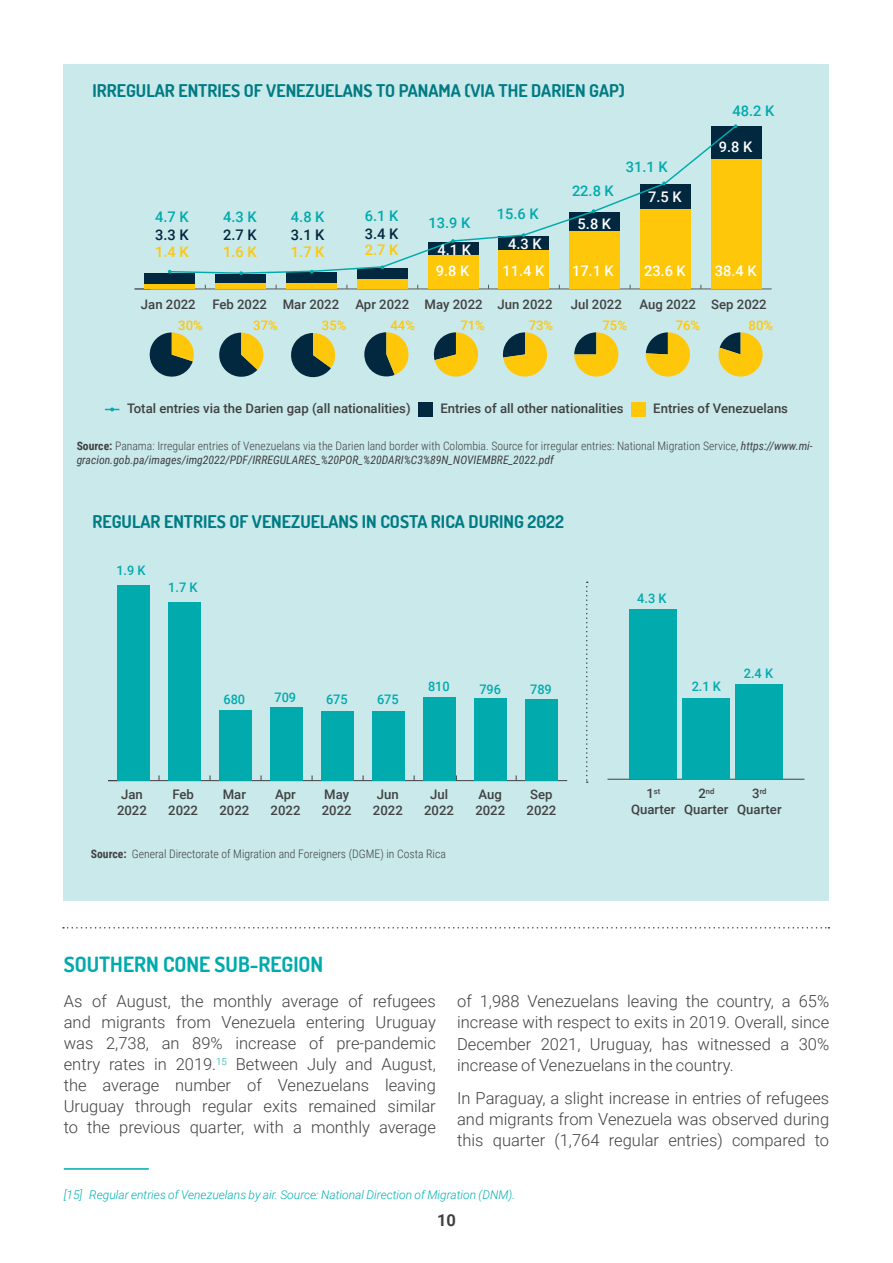
<style>
.page{position:relative;width:893px;height:1263px;background:#fff}
.page>*{position:absolute;margin:0;border:0;box-sizing:border-box;transform-origin:0 0}
.t1{font:700 21px "Dosis";color:#00aaad}
.t2{font:700 17.55px "Dosis";color:#007b83}
.t3{font:300 16.5px/21px "Roboto";color:#414042;text-align:justify}
.t4{font:700 16.5px "Roboto";color:#414042}
.t5{font:500 14.55px "Roboto";color:#fff}
.t6{font:500 14.55px "Roboto";color:#00aaad}
.t7{font:500 14.55px "Roboto";color:#ffc709}
.t8{font:500 14.55px "Roboto";color:#02283f}
.t9{font:500 13.2px/15.8px "Roboto";color:#414142;text-align:center}
.t10{font:500 13.2px "Roboto";color:#00aaad}
.t11{font:500 13.2px "Roboto";color:#ffc709}
.t12{font:italic 300 12px "Roboto";color:#00b0b3}
.t13{font:300 11.7px/14px "Roboto Condensed";color:#414042}
.t14{font:500 7.65px "Roboto";color:#414142}
.s1{font-weight:700}
.s2{font-weight:400;font-style:italic}
.s3{font-size:13.2px}
</style>
<div class="page">
<div style="left:64px;top:64px;width:765px;height:436px;background:#c9e9ea"></div>
<div style="left:418px;top:402px;width:15px;height:15px;background:#02283f"></div>
<div style="left:631px;top:402px;width:14px;height:15px;background:#ffc709"></div>
<svg style="left:105px;top:407px;width:14px;height:4px"></svg>
<svg style="left:219px;top:333px;width:44px;height:44px"></svg>
<svg style="left:149px;top:332px;width:45px;height:45px"></svg>
<svg style="left:291px;top:333px;width:44px;height:45px"></svg>
<svg style="left:364px;top:332px;width:44px;height:45px"></svg>
<svg style="left:433px;top:332px;width:45px;height:45px"></svg>
<svg style="left:502px;top:332px;width:45px;height:45px"></svg>
<svg style="left:574px;top:332px;width:44px;height:45px"></svg>
<svg style="left:646px;top:332px;width:44px;height:45px;background:#c2a31d"></svg>
<svg style="left:718px;top:332px;width:45px;height:45px"></svg>
<hr style="left:135px;top:289px;width:637px;height:1px;background:#58595b">
<svg style="left:135px;top:289px;width:15px;height:1px"></svg>
<div style="left:144px;top:273px;width:51px;height:11px;background:#02283f"></div>
<div style="left:215px;top:275px;width:51px;height:9px;background:#02283f"></div>
<div style="left:286px;top:273px;width:51px;height:10px;background:#02283f"></div>
<div style="left:357px;top:268px;width:51px;height:12px;background:#02283f"></div>
<div style="left:711px;top:126px;width:51px;height:33px;background:#02283f"></div>
<div style="left:144px;top:284px;width:51px;height:5px;background:#ffc709"></div>
<div style="left:215px;top:284px;width:51px;height:5px;background:#ffc709"></div>
<div style="left:286px;top:283px;width:51px;height:6px;background:#ffc709"></div>
<div style="left:357px;top:280px;width:51px;height:9px;background:#ffc709"></div>
<div style="left:428px;top:256px;width:51px;height:33px;background:#ffc709"></div>
<div style="left:498px;top:251px;width:51px;height:38px;background:#ffc709"></div>
<div style="left:569px;top:231px;width:51px;height:58px;background:#ffc709"></div>
<div style="left:640px;top:209px;width:51px;height:80px;background:#ffc709"></div>
<div style="left:711px;top:159px;width:51px;height:130px;background:#ffc709"></div>
<svg style="left:168px;top:124px;width:570px;height:151px"></svg>
<div style="left:64px;top:497px;width:765px;height:404px;background:#c9e9ea"></div>
<svg style="left:586px;top:581px;width:2px;height:202px"></svg>
<hr style="left:108px;top:780px;width:459px;height:1px;background:#414042">
<div style="left:117px;top:585px;width:33px;height:196px;background:#00aaad"></div>
<div style="left:168px;top:602px;width:33px;height:179px;background:#00aaad"></div>
<div style="left:219px;top:710px;width:33px;height:71px;background:#00aaad"></div>
<div style="left:270px;top:707px;width:33px;height:74px;background:#00aaad"></div>
<div style="left:321px;top:711px;width:33px;height:70px;background:#00aaad"></div>
<div style="left:372px;top:711px;width:33px;height:70px;background:#00aaad"></div>
<div style="left:423px;top:697px;width:33px;height:84px;background:#00aaad"></div>
<div style="left:474px;top:698px;width:33px;height:83px;background:#00aaad"></div>
<div style="left:525px;top:699px;width:33px;height:82px;background:#00aaad"></div>
<hr style="left:607px;top:779px;width:197px;height:1px;background:#414042">
<div style="left:735px;top:685px;width:47px;height:94px;background:#00aaad"></div>
<div style="left:682px;top:698px;width:48px;height:81px;background:#00aaad"></div>
<div style="left:630px;top:609px;width:47px;height:170px;background:#00aaad"></div>
<svg style="left:63px;top:927px;width:766px;height:1px"></svg>
<hr style="left:64px;top:1168px;width:85px;height:2px;background:#00aaad">
<p class="t2" style="left:93px;top:80px;width:534px">IRREGULAR ENTRIES OF VENEZUELANS TO PANAMA (VIA THE DARIEN GAP)</p>
<p class="t6" style="left:155px;top:207px;width:35px">4.7 K</p>
<p class="t6" style="left:223px;top:207px;width:35px">4.3 K</p>
<p class="t6" style="left:291px;top:207px;width:35px">4.8 K</p>
<p class="t6" style="left:365px;top:206px;width:35px">6.1 K</p>
<p class="t8" style="left:155px;top:225px;width:35px">3.3 K</p>
<p class="t8" style="left:223px;top:225px;width:35px">2.7 K</p>
<p class="t8" style="left:291px;top:225px;width:35px">3.1 K</p>
<p class="t8" style="left:365px;top:224px;width:35px">3.4 K</p>
<p class="t7" style="left:155px;top:241px;width:35px">1.4 K</p>
<p class="t7" style="left:223px;top:241px;width:35px">1.6 K</p>
<p class="t7" style="left:291px;top:241px;width:35px">1.7 K</p>
<p class="t7" style="left:365px;top:240px;width:35px">2.7 K</p>
<p class="t6" style="left:428px;top:212px;width:43px">13.9 K</p>
<p class="t5" style="left:437px;top:240px;width:35px">4.1 K</p>
<p class="t6" style="left:497px;top:204px;width:43px">15.6 K</p>
<p class="t5" style="left:508px;top:234px;width:35px">4.3 K</p>
<p class="t6" style="left:572px;top:181px;width:43px">22.8 K</p>
<p class="t5" style="left:578px;top:214px;width:35px">5.8 K</p>
<p class="t6" style="left:626px;top:157px;width:43px">31.1 K</p>
<p class="t5" style="left:648px;top:187px;width:35px">7.5 K</p>
<p class="t6" style="left:733px;top:101px;width:43px">48.2 K</p>
<p class="t5" style="left:719px;top:137px;width:35px">9.8 K</p>
<p class="t5" style="left:436px;top:261px;width:35px">9.8 K</p>
<p class="t5" style="left:503px;top:261px;width:43px">11.4 K</p>
<p class="t5" style="left:572px;top:261px;width:43px">17.1 K</p>
<p class="t5" style="left:644px;top:261px;width:43px">23.6 K</p>
<p class="t5" style="left:715px;top:261px;width:43px">38.4 K</p>
<p class="t9" style="left:141px;top:295px;width:56px">Jan 2022</p>
<p class="t9" style="left:212px;top:295px;width:342px">Feb 2022 Mar 2022 Apr 2022 May 2022 Jun 2022</p>
<p class="t9" style="left:571px;top:295px;width:53px">Jul 2022</p>
<p class="t9" style="left:639px;top:295px;width:129px">Aug 2022 Sep 2022</p>
<p class="t11" style="left:178px;top:316px;width:26px">30%</p>
<p class="t11" style="left:253px;top:316px;width:26px">37%</p>
<p class="t11" style="left:322px;top:316px;width:26px">35%</p>
<p class="t11" style="left:390px;top:316px;width:26px">44%</p>
<p class="t11" style="left:460px;top:316px;width:26px">71%</p>
<p class="t11" style="left:529px;top:316px;width:26px">73%</p>
<p class="t11" style="left:602px;top:316px;width:26px">75%</p>
<p class="t11" style="left:676px;top:316px;width:26px">76%</p>
<p class="t11" style="left:748px;top:316px;width:26px">80%</p>
<p class="t9" style="left:127px;top:400px;width:285px">Total entries via the Darien gap (all nationalities)</p>
<p class="t9" style="left:440px;top:400px;width:185px">Entries of all other nationalities</p>
<p class="t9" style="left:653px;top:400px;width:136px">Entries of Venezuelans</p>
<p class="t13" style="left:77px;top:438px;width:738px"><span class="s1">Source:</span> Panama: Irregular entries of Venezuelans via the Darien land border with Colombia. Source for irregular entries: National Migration Service, <span class="s2">https://www.mi&shy;gracion.gob.pa/images/img2022/PDF/IRREGULARES_%20POR_%20DARI%C3%89N_NOVIEMBRE_2022.pdf</span></p>
<p class="t2" style="left:93px;top:511px;width:473px">REGULAR ENTRIES OF VENEZUELANS IN COSTA RICA DURING 2022</p>
<p class="t10" style="left:116px;top:561px;width:31px">1.9 K</p>
<p class="t10" style="left:168px;top:578px;width:31px">1.7 K</p>
<p class="t10" style="left:223px;top:690px;width:23px">680</p>
<p class="t10" style="left:274px;top:688px;width:23px">709</p>
<p class="t10" style="left:326px;top:690px;width:23px">675</p>
<p class="t10" style="left:377px;top:690px;width:23px">675</p>
<p class="t10" style="left:428px;top:677px;width:23px">810</p>
<p class="t10" style="left:479px;top:680px;width:23px">796</p>
<p class="t10" style="left:530px;top:680px;width:23px">789</p>
<p class="t9" style="left:117px;top:786px;width:31px">Jan<br>2022</p>
<p class="t9" style="left:168px;top:786px;width:31px">Feb<br>2022</p>
<p class="t9" style="left:219px;top:786px;width:31px;text-align:left">Mar<br>2022</p>
<p class="t9" style="left:271px;top:786px;width:31px">Apr<br>2022</p>
<p class="t9" style="left:322px;top:786px;width:31px;text-align:left">May<br>2022</p>
<p class="t9" style="left:373px;top:786px;width:31px">Jun<br>2022</p>
<p class="t9" style="left:424px;top:786px;width:31px">Jul<br>2022</p>
<p class="t9" style="left:475px;top:786px;width:31px;text-align:left">Aug<br>2022</p>
<p class="t9" style="left:526px;top:786px;width:31px;text-align:left">Sep<br>2022</p>
<p class="t13" style="left:91px;top:847px;width:357px"><span class="s1">Source:</span> General Directorate of Migration and Foreigners (DGME) in Costa Rica</p>
<p class="t1" style="left:64px;top:950px;width:261px">SOUTHERN CONE SUB-REGION</p>
<p class="t10" style="left:637px;top:589px;width:31px">4.3 K</p>
<p class="t10" style="left:692px;top:677px;width:31px">2.1 K</p>
<p class="t10" style="left:744px;top:664px;width:31px">2.4 K</p>
<p class="t14" style="left:646px;top:786px;width:15px"><span class="s3">1</span>st</p>
<p class="t9" style="left:631px;top:801px;width:46px">Quarter</p>
<p class="t14" style="left:698px;top:786px;width:18px"><span class="s3">2</span>nd</p>
<p class="t9" style="left:684px;top:801px;width:46px">Quarter</p>
<p class="t14" style="left:752px;top:786px;width:16px"><span class="s3">3</span>rd</p>
<p class="t9" style="left:737px;top:801px;width:46px">Quarter</p>
<p class="t3" style="left:64px;top:990px;width:374px">As of August, the monthly average of refugees and migrants from Venezuela entering Uruguay was 2,738, an 89% increase of pre-pandemic entry rates in 2019.<sup>15</sup> Between July and August, the average number of Venezuelans leaving Uruguay through regular exits remained similar to the previous quarter, with a monthly average</p>
<p class="t3" style="left:457px;top:990px;width:374px">of 1,988 Venezuelans leaving the country, a 65% increase with respect to exits in 2019. Overall, since December 2021, Uruguay, has witnessed a 30% increase of Venezuelans in the country.</p>
<p class="t3" style="left:457px;top:1086px;width:374px">In Paraguay, a slight increase in entries of refugees and migrants from Venezuela was observed during this quarter (1,764 regular entries) compared to</p>
<p class="t12" style="left:64px;top:1186px;width:453px">[15] Regular entries of Venezuelans by air. Source: National Direction of Migration (DNM).</p>
<p class="t4" style="left:437px;top:1209px;width:20px">10</p>
</div>
